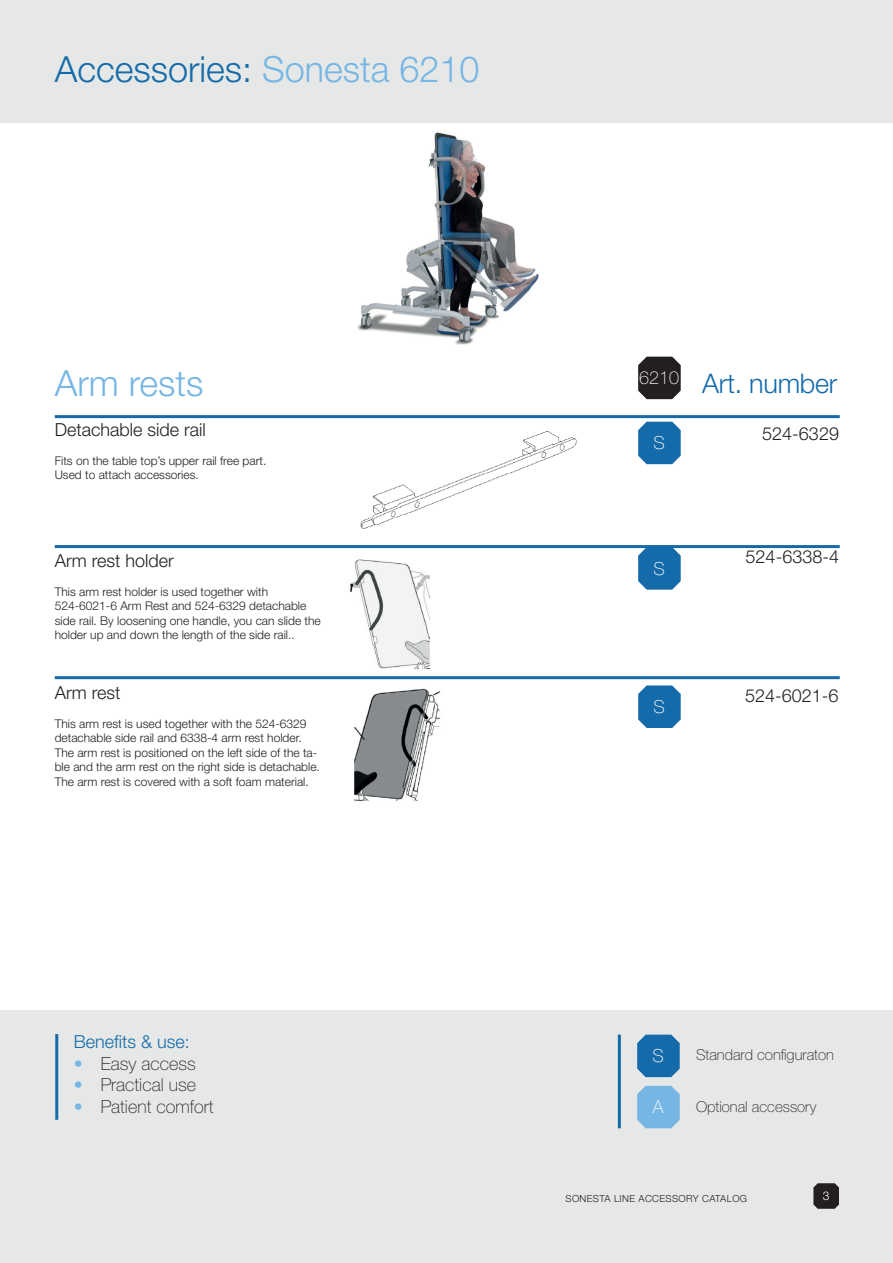
<style>
.page{position:relative;width:893px;height:1263px;background:#fff}
.page>*{position:absolute;margin:0;border:0;box-sizing:border-box;transform-origin:0 0}
.t1{font:300 36px "Helvetica Neue LT Std";color:#156baa}
.t2{font:300 36px "Helvetica Neue LT Std";color:#75b6e4}
.t3{font:300 27px "Helvetica Neue LT Std";letter-spacing:-.01em;color:#156baa}
.t4{font:300 18px "Helvetica Neue LT Std";color:#231f20}
.t5{font:100 18px "Helvetica Neue LT Std";color:#231f20}
.t6{font:300 18px "Helvetica Neue LT Std";color:#156baa}
.t7{font:100 18px "Helvetica Neue LT Std";color:#fff}
.t8{font:100 15px "Helvetica Neue LT Std";color:#231f20}
.t9{font:300 12px/14.4px "Helvetica Neue LT Std";color:#231f20}
.t10{font:300 12px "Helvetica Neue LT Std";color:#fff}
.t11{font:300 9.75px "Helvetica Neue LT Std";letter-spacing:.035em;color:#231f20}
.s1{color:#75b6e4}
.s2{font-weight:300;color:#75b6e4}
</style>
<div class="page">
<div style="left:0;top:1010px;width:893px;height:253px;background:#e5e8e7"></div>
<svg style="left:813px;top:1183px;width:26px;height:26px"></svg>
<hr style="left:618px;top:1035px;width:3px;height:93px;background:#156baa">
<svg style="left:637px;top:1086px;width:43px;height:42px;background:#7ebae4"></svg>
<svg style="left:637px;top:1035px;width:43px;height:42px;background:#2675af"></svg>
<div style="left:0;top:0;width:893px;height:122px;background:#e5e8e7"></div>
<hr style="left:55px;top:415px;width:785px;height:3px;background:#156baa">
<img style="left:360px;top:431px;width:217px;height:98px">
<img style="left:350px;top:559px;width:80px;height:110px">
<hr style="left:55px;top:545px;width:785px;height:3px;background:#156baa">
<hr style="left:55px;top:676px;width:785px;height:3px;background:#156baa">
<img style="left:354px;top:688px;width:86px;height:113px">
<img style="left:357px;top:132px;width:182px;height:213px">
<hr style="left:55px;top:1034px;width:3px;height:86px;background:#156baa">
<svg style="left:638px;top:357px;width:43px;height:42px;background:#353233"></svg>
<svg style="left:638px;top:422px;width:43px;height:42px;background:#2977b1"></svg>
<svg style="left:638px;top:548px;width:43px;height:42px;background:#2a78b1"></svg>
<svg style="left:638px;top:685px;width:43px;height:43px;background:#2c79b2"></svg>
<h1 class="t1" style="left:55px;top:48px;width:426px">Accessories: <span class="s1">Sonesta 6210</span></h1>
<h1 class="t2" style="left:55px;top:362px;width:150px">Arm rests</h1>
<h3 class="t4" style="left:55px;top:419px;width:153px">Detachable side rail</h3>
<p class="t9" style="left:55px;top:453px;width:213px">Fits on the table top’s upper rail free part.<br>Used to attach accessories.</p>
<h3 class="t4" style="left:55px;top:550px;width:121px">Arm rest holder</h3>
<p class="t9" style="left:55px;top:584px;width:268px">This arm rest holder is used together with 524-6021-6 Arm Rest and 524-6329 detachable side rail. By loosening one handle, you can slide the holder up and down the length of the side rail..</p>
<h3 class="t4" style="left:55px;top:682px;width:67px">Arm rest</h3>
<p class="t9" style="left:55px;top:716px;width:267px">This arm rest is used together with the 524-6329 detachable side rail and 6338-4 arm rest holder.<br>The arm rest is positioned on the left side of the ta&shy;ble and the arm rest on the right side is detachable.<br>The arm rest is covered with a soft foam material.</p>
<h3 class="t6" style="left:74px;top:1030px;width:118px">Benefits &amp; use:</h3>
<h3 class="t5" style="left:74px;top:1053px;width:124px"><span class="s2">•</span> Easy access</h3>
<h3 class="t5" style="left:74px;top:1074px;width:124px"><span class="s2">•</span> Practical use</h3>
<h3 class="t5" style="left:74px;top:1096px;width:141px"><span class="s2">•</span> Patient comfort</h3>
<h2 class="t3" style="left:639px;top:367px;width:200px"><sup>6210</sup> Art. number</h2>
<h3 class="t7" style="left:653px;top:433px;width:13px">S</h3>
<h3 class="t7" style="left:653px;top:558px;width:13px">S</h3>
<h3 class="t7" style="left:653px;top:696px;width:13px">S</h3>
<h3 class="t4" style="left:762px;top:422px;width:78px">524-6329</h3>
<h3 class="t4" style="left:746px;top:546px;width:95px">524-6338-4</h3>
<h3 class="t4" style="left:745px;top:684px;width:95px">524-6021-6</h3>
<h3 class="t7" style="left:652px;top:1046px;width:13px">S</h3>
<p class="t8" style="left:696px;top:1046px;width:139px">Standard configuraton</p>
<h3 class="t7" style="left:653px;top:1097px;width:12px">A</h3>
<p class="t8" style="left:696px;top:1098px;width:122px">Optional accessory</p>
<p class="t11" style="left:566px;top:1193px;width:183px">SONESTA LINE ACCESSORY CATALOG</p>
<p class="t10" style="left:823px;top:1189px;width:8px">3</p>
</div>
